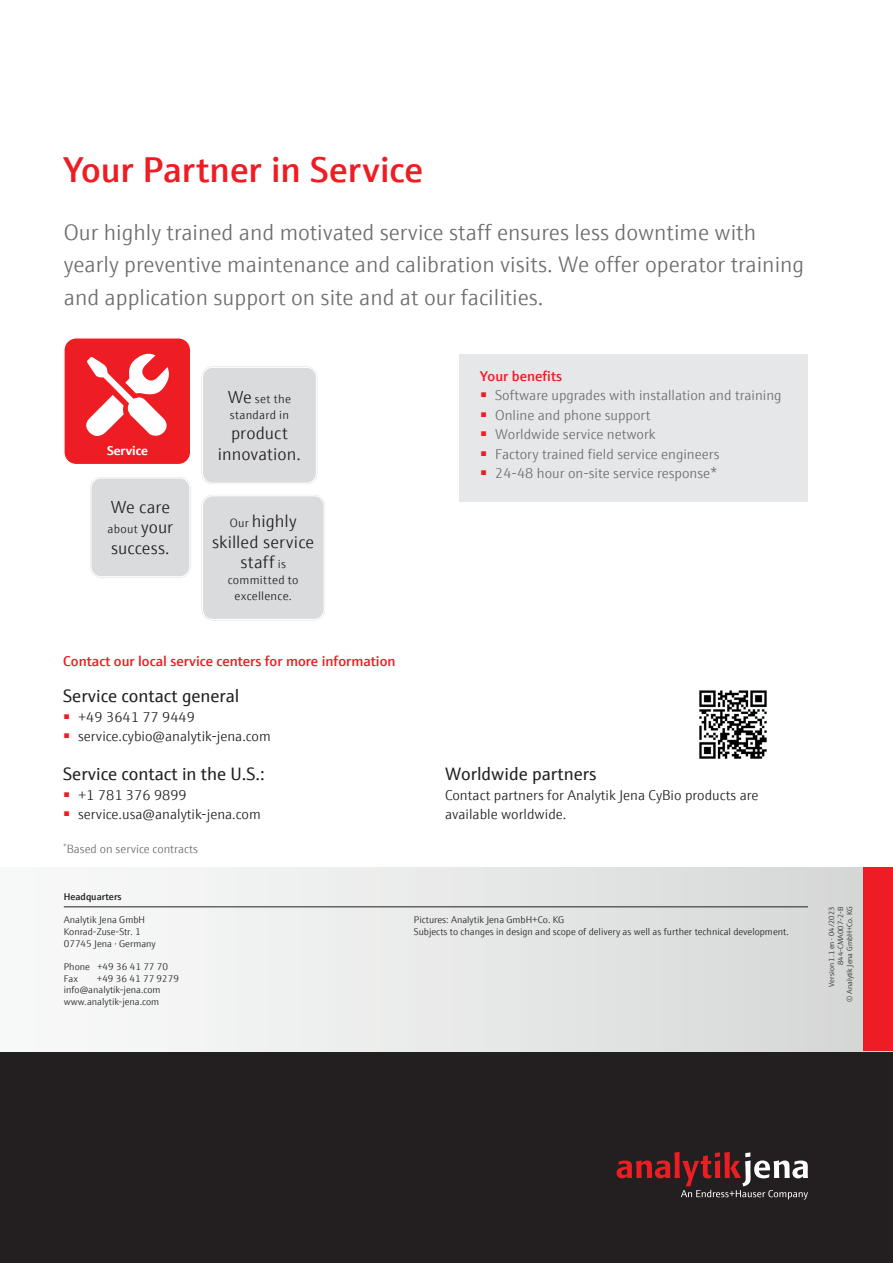
<style>
.page{position:relative;width:893px;height:1263px;background:#fff}
.page>*{position:absolute;margin:0;border:0;box-sizing:border-box;transform-origin:0 0}
.t1{font:600 36px "E+H Sans";color:#ee1d23}
.t2{font:300 22.5px/32.4px "E+H Sans";color:#6c6d70}
.t3{font:18px "E+H Sans";color:#231f20}
.t4{font:300 17.4px/20.1px "E+H Sans";letter-spacing:.005em;color:#231f20;text-align:center}
.t5{font:300 14.25px "E+H Sans";color:#6c6d70}
.t6{font:300 14.25px/19.5px "E+H Sans";color:#231f20}
.t7{font:600 14.25px "E+H Sans";color:#ee1d23}
.t8{font:700 12.75px "E+H Sans";color:#fff}
.t9{font:300 12.15px/16px "E+H Sans";letter-spacing:.025em;color:#231f20}
.t10{font:300 12px "E+H Sans";color:#6c6d70}
.t11{font:300 9.75px/11.7px "E+H Sans";color:#231f20}
.t12{font:600 9.75px "E+H Sans";color:#231f20}
.t13{font:300 7.5px/9px "E+H Sans";color:#231f20;text-align:right}
.s1{font-size:17.4px}
.s2{font-size:12.15px}
</style>
<div class="page">
<div style="left:0;top:1051px;width:893px;height:212px;background:#231f20"></div>
<div style="left:0;top:867px;width:893px;height:184px;background:linear-gradient(to right,#f9fbfa,#d4d6d6)"></div>
<svg style="left:617px;top:1152px;width:191px;height:47px"></svg>
<hr style="left:64px;top:906px;width:744px;height:1px;background:#231f20">
<div style="left:863px;top:867px;width:30px;height:184px;background:#ee1d23"></div>
<div style="left:459px;top:354px;width:349px;height:148px;background:#e6e7e9"></div>
<div style="left:90px;top:476px;width:101px;height:102px;background:#dadbdc;border-radius:11px"></div>
<div style="left:88px;top:474px;width:105px;height:106px;border:1px solid #fff;border-radius:13px"></div>
<div style="left:89px;top:476px;width:102px;height:102px;border:1px solid #fff;border-radius:11px"></div>
<div style="left:90px;top:477px;width:100px;height:100px;border:1px solid #fff;border-radius:10px"></div>
<div style="left:201px;top:366px;width:117px;height:119px;background:#dadbdc;border-radius:11px"></div>
<div style="left:199px;top:364px;width:121px;height:123px;border:1px solid #fff;border-radius:13px"></div>
<div style="left:201px;top:366px;width:117px;height:119px;border:1px solid #fff;border-radius:11px"></div>
<div style="left:202px;top:367px;width:115px;height:117px;border:1px solid #fff;border-radius:10px"></div>
<div style="left:201px;top:494px;width:125px;height:127px;background:#dadbdc;border-radius:11px"></div>
<div style="left:199px;top:492px;width:129px;height:131px;border:1px solid #fff;border-radius:13px"></div>
<div style="left:201px;top:494px;width:125px;height:127px;border:1px solid #fff;border-radius:11px"></div>
<div style="left:202px;top:495px;width:123px;height:125px;border:1px solid #fff;border-radius:10px"></div>
<div style="left:64px;top:338px;width:127px;height:127px;background:#ee1d23;border-radius:12px"></div>
<div style="left:63px;top:337px;width:128px;height:128px;border:1px solid #fff;border-radius:12px"></div>
<svg style="left:86px;top:353px;width:83px;height:83px"></svg>
<img style="left:699px;top:690px;width:68px;height:69px">
<h1 class="t1" style="left:64px;top:142px;width:361px">Your Partner in Service</h1>
<h2 class="t2" style="left:64px;top:214px;width:742px">Our highly trained and motivated service staff ensures less downtime with yearly preventive maintenance and calibration visits. We offer operator training and application support on site and at our facilities.</h2>
<h3 class="t8" style="left:107px;top:440px;width:42px">Service</h3>
<h3 class="t4" style="left:111px;top:496px;width:61px">We care</h3>
<p class="t9" style="left:108px;top:520px;width:67px">about <span class="s1">your</span></p>
<h3 class="t4" style="left:111px;top:536px;width:60px">success.</h3>
<p class="t9" style="left:228px;top:390px;width:65px"><span class="s1">We</span> set the standard in</p>
<h3 class="t4" style="left:218px;top:422px;width:84px">product innovation.</h3>
<h3 class="t4" style="left:212px;top:510px;width:103px"><span class="s2">Our</span> highly skilled service staff <span class="s2">is</span></h3>
<p class="t9" style="left:228px;top:571px;width:72px;text-align:center">committed to excellence.</p>
<h3 class="t7" style="left:480px;top:365px;width:83px">Your benefits</h3>
<h3 class="t5" style="left:480px;top:385px;width:303px"><sup>■</sup> Software upgrades with installation and training</h3>
<h3 class="t5" style="left:480px;top:404px;width:172px"><sup>■</sup> Online and phone support</h3>
<h3 class="t5" style="left:480px;top:424px;width:177px"><sup>■</sup> Worldwide service network</h3>
<h3 class="t5" style="left:480px;top:443px;width:241px"><sup>■</sup> Factory trained field service engineers</h3>
<h3 class="t5" style="left:480px;top:463px;width:239px"><sup>■</sup> 24-48 hour on-site service response*</h3>
<h3 class="t7" style="left:63px;top:650px;width:334px">Contact our local service centers for more information</h3>
<h3 class="t3" style="left:63px;top:682px;width:178px">Service contact general</h3>
<h3 class="t6" style="left:63px;top:706px;width:133px"><sup>■</sup> +49 3641 77 9449</h3>
<h3 class="t6" style="left:63px;top:725px;width:209px"><sup>■</sup> service.cybio@analytik-jena.com</h3>
<h3 class="t3" style="left:63px;top:760px;width:203px">Service contact in the U.S.:</h3>
<h3 class="t6" style="left:63px;top:784px;width:125px"><sup>■</sup> +1 781 376 9899</h3>
<h3 class="t6" style="left:63px;top:803px;width:199px"><sup>■</sup> service.usa@analytik-jena.com</h3>
<p class="t10" style="left:63px;top:840px;width:136px"><sup>*</sup>Based on service contracts</p>
<p class="t12" style="left:64px;top:889px;width:59px">Headquarters</p>
<p class="t11" style="left:64px;top:913px;width:94px">Analytik Jena GmbH<br>Konrad-Zuse-Str. 1<br>07745 Jena · Germany</p>
<p class="t11" style="left:64px;top:960px;width:106px">Phone +49 36 41 77 70<br>Fax</p>
<p class="t11" style="left:64px;top:972px;width:117px;text-indent:33px">+49 36 41 77 9279 info@analytik-jena.com www.analytik-jena.com</p>
<h3 class="t3" style="left:445px;top:760px;width:153px">Worldwide partners</h3>
<h3 class="t6" style="left:445px;top:784px;width:315px">Contact partners for Analytik Jena CyBio products are available worldwide.</h3>
<p class="t11" style="left:414px;top:913px;width:376px">Pictures: Analytik Jena GmbH+Co. KG<br>Subjects to changes in design and scope of delivery as well as further technical development.</p>
<p class="t13" style="left:826px;top:1002px;width:97px;rotate:-90deg">Version 1.1 en · 04/2023<br>844-CMA007-2-B<br>© Analytik Jena GmbH+Co. KG</p>
</div>
